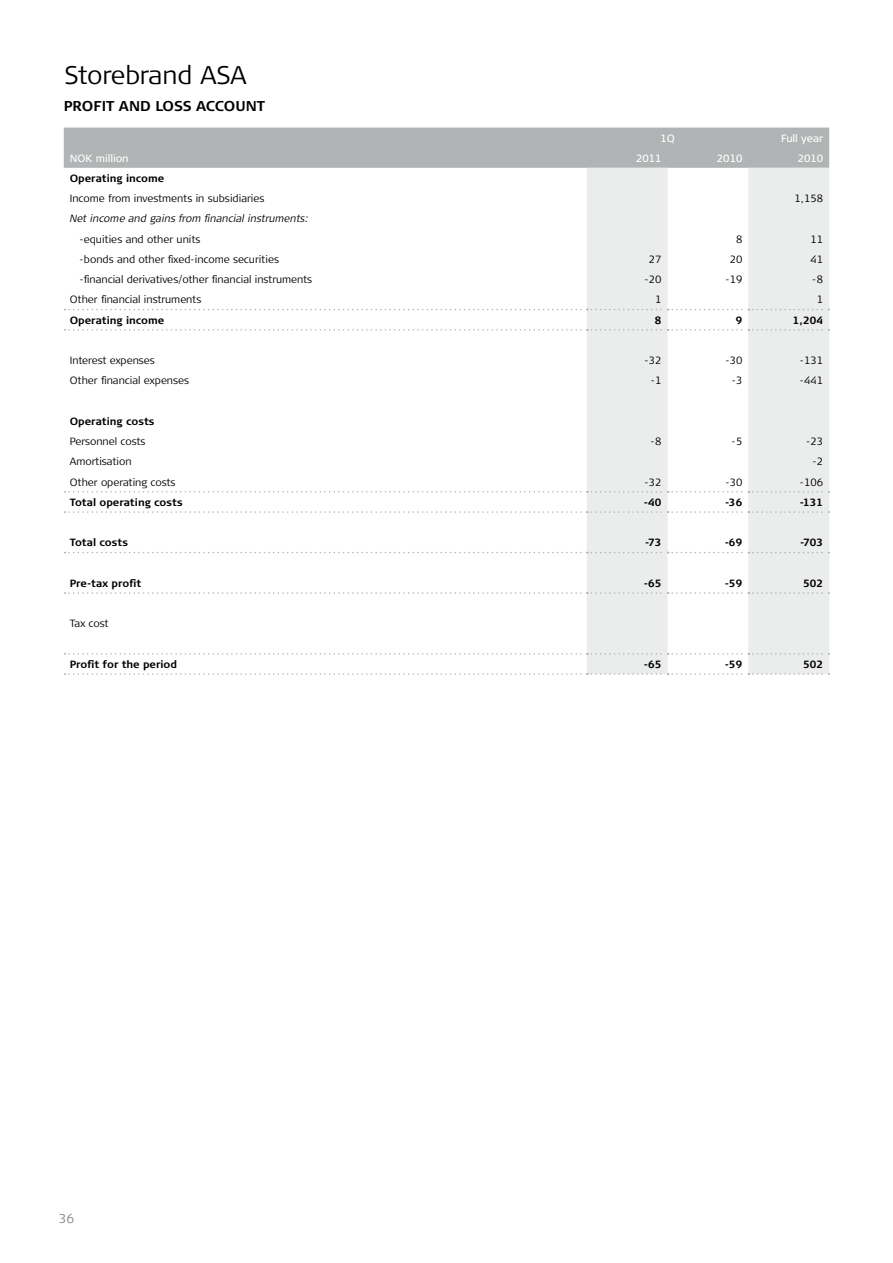
<style>
.page{position:relative;width:893px;height:1263px;background:#fff}
.page>*{position:absolute;margin:0;border:0;box-sizing:border-box;transform-origin:0 0}
.t1{font:300 25.5px "Signa Column";letter-spacing:-.01em;color:#000}
.t2{font:700 14.25px "Signa Column";color:#000}
.t3{font:300 12.75px "Signa Column";color:#87888a}
.t4{font:300 10.5px "Signa Column";color:#000}
.t5{font:700 10.5px "Signa Column";color:#000}
.t6{font:italic 300 10.5px "Signa Column";color:#000}
.t7{font:10.5px "Signa Column";color:#fff}
</style>
<div class="page">
<div style="left:64px;top:128px;width:765px;height:40px;background:#b1b3b4"></div>
<svg style="left:587px;top:168px;width:242px;height:505px;fill:#ebecec"></svg>
<svg style="left:65px;top:309px;width:764px;height:1px"></svg>
<svg style="left:65px;top:329px;width:764px;height:2px"></svg>
<svg style="left:65px;top:491px;width:764px;height:2px"></svg>
<svg style="left:65px;top:511px;width:764px;height:2px"></svg>
<svg style="left:65px;top:552px;width:764px;height:1px"></svg>
<svg style="left:65px;top:592px;width:764px;height:2px"></svg>
<svg style="left:65px;top:653px;width:764px;height:1px"></svg>
<svg style="left:65px;top:673px;width:764px;height:2px"></svg>
<h1 class="t1" style="left:65px;top:60px;width:184px">Storebrand ASA</h1>
<h2 class="t2" style="left:64px;top:98px;width:18px">Profit</h2>
<h2 class="t2" style="left:119px;top:98px;width:47px">an d loss</h2>
<h2 class="t2" style="left:196px;top:98px;width:11px">account</h2>
<p class="t7" style="left:660px;top:132px;width:16px">1Q</p>
<p class="t7" style="left:781px;top:132px;width:44px">Full year</p>
<p class="t7" style="left:70px;top:152px;width:60px">NOK million</p>
<p class="t7" style="left:636px;top:152px;width:27px">2011</p>
<p class="t7" style="left:717px;top:152px;width:27px">2010</p>
<p class="t7" style="left:798px;top:152px;width:27px">2010</p>
<p class="t5" style="left:70px;top:172px;width:96px">Operating income</p>
<p class="t4" style="left:70px;top:193px;width:196px">Income from investments in subsidiaries</p>
<p class="t4" style="left:794px;top:193px;width:30px">1,158</p>
<p class="t6" style="left:70px;top:213px;width:240px">Net income and gains from financial instruments:</p>
<p class="t4" style="left:80px;top:233px;width:123px">-equities and other units</p>
<p class="t4" style="left:736px;top:233px;width:8px">8</p>
<p class="t4" style="left:810px;top:233px;width:14px">11</p>
<p class="t4" style="left:80px;top:253px;width:201px">-bonds and other fixed-income securities</p>
<p class="t4" style="left:649px;top:253px;width:14px">27</p>
<p class="t4" style="left:730px;top:253px;width:14px">20</p>
<p class="t4" style="left:810px;top:253px;width:14px">41</p>
<p class="t4" style="left:80px;top:274px;width:234px">-financial derivatives/other financial instruments</p>
<p class="t4" style="left:645px;top:274px;width:18px">-20</p>
<p class="t4" style="left:725px;top:274px;width:18px">-19</p>
<p class="t4" style="left:812px;top:274px;width:13px">-8</p>
<p class="t4" style="left:70px;top:294px;width:133px">Other financial instruments</p>
<p class="t4" style="left:655px;top:294px;width:8px">1</p>
<p class="t4" style="left:817px;top:294px;width:8px">1</p>
<p class="t5" style="left:70px;top:314px;width:96px">Operating income</p>
<p class="t5" style="left:655px;top:314px;width:8px">8</p>
<p class="t5" style="left:736px;top:314px;width:8px">9</p>
<p class="t5" style="left:793px;top:314px;width:32px">1,204</p>
<p class="t4" style="left:70px;top:355px;width:87px">Interest expenses</p>
<p class="t4" style="left:645px;top:355px;width:18px">-32</p>
<p class="t4" style="left:725px;top:355px;width:18px">-30</p>
<p class="t4" style="left:800px;top:355px;width:25px">-131</p>
<p class="t4" style="left:70px;top:375px;width:121px">Other financial expenses</p>
<p class="t4" style="left:651px;top:375px;width:12px">-1</p>
<p class="t4" style="left:732px;top:375px;width:12px">-3</p>
<p class="t4" style="left:800px;top:375px;width:25px">-441</p>
<p class="t5" style="left:70px;top:415px;width:86px">Operating costs</p>
<p class="t4" style="left:70px;top:435px;width:77px">Personnel costs</p>
<p class="t4" style="left:651px;top:435px;width:13px">-8</p>
<p class="t4" style="left:731px;top:435px;width:13px">-5</p>
<p class="t4" style="left:806px;top:435px;width:18px">-23</p>
<p class="t4" style="left:70px;top:456px;width:63px">Amortisation</p>
<p class="t4" style="left:812px;top:456px;width:12px">-2</p>
<p class="t4" style="left:70px;top:476px;width:107px">Other operating costs</p>
<p class="t4" style="left:645px;top:476px;width:18px">-32</p>
<p class="t4" style="left:725px;top:476px;width:18px">-30</p>
<p class="t4" style="left:800px;top:476px;width:25px">-106</p>
<p class="t5" style="left:70px;top:496px;width:114px">Total operating costs</p>
<p class="t5" style="left:644px;top:496px;width:19px">-40</p>
<p class="t5" style="left:725px;top:496px;width:19px">-36</p>
<p class="t5" style="left:800px;top:496px;width:25px">-131</p>
<p class="t5" style="left:70px;top:537px;width:60px">Total costs</p>
<p class="t5" style="left:645px;top:537px;width:18px">-73</p>
<p class="t5" style="left:725px;top:537px;width:19px">-69</p>
<p class="t5" style="left:800px;top:537px;width:25px">-703</p>
<p class="t5" style="left:70px;top:577px;width:73px">Pre-tax profit</p>
<p class="t5" style="left:644px;top:577px;width:19px">-65</p>
<p class="t5" style="left:725px;top:577px;width:19px">-59</p>
<p class="t5" style="left:803px;top:577px;width:22px">502</p>
<p class="t4" style="left:70px;top:618px;width:40px">Tax cost</p>
<p class="t5" style="left:70px;top:658px;width:109px">Profit for the period</p>
<p class="t5" style="left:644px;top:658px;width:19px">-65</p>
<p class="t5" style="left:725px;top:658px;width:19px">-59</p>
<p class="t5" style="left:803px;top:658px;width:22px">502</p>
<p class="t3" style="left:59px;top:1211px;width:17px">36</p>
</div>
